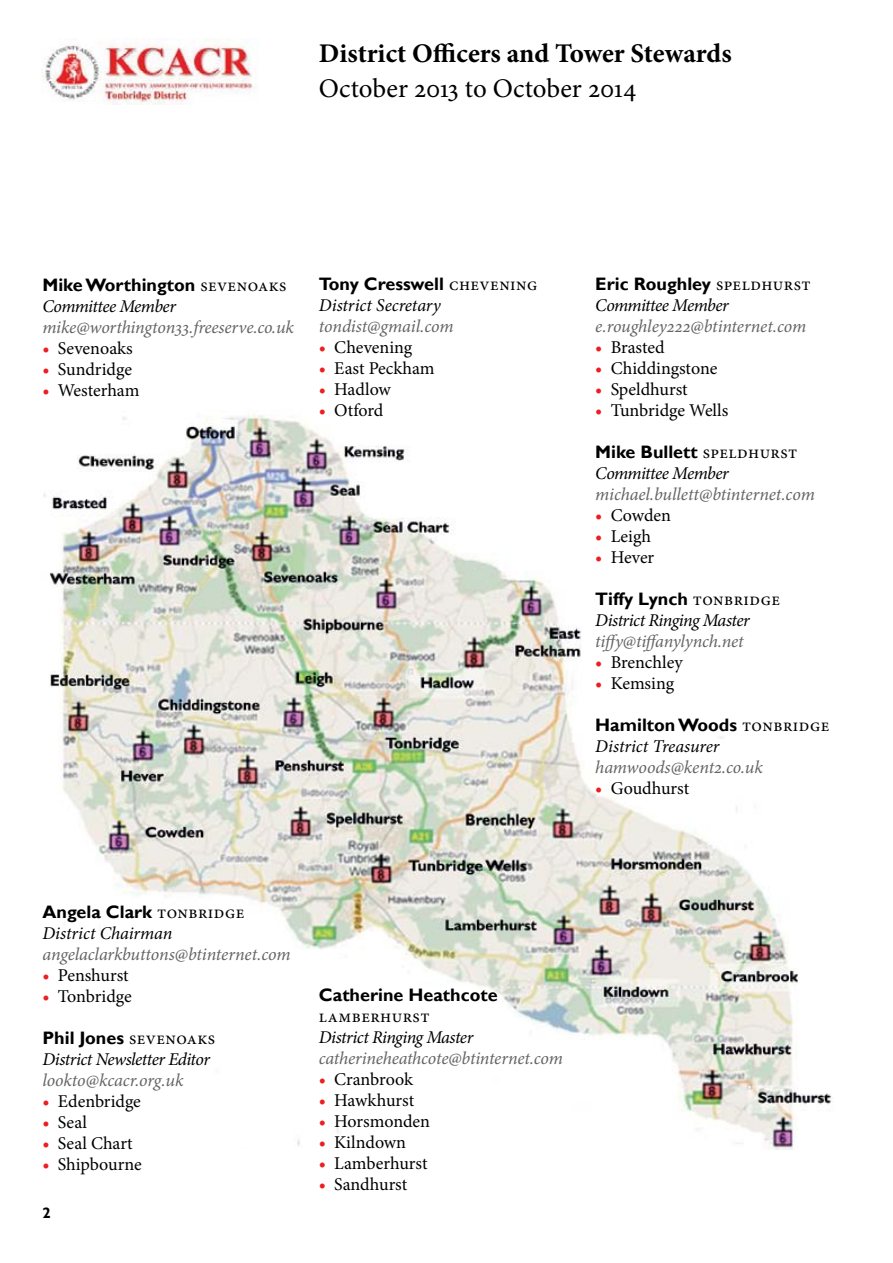
<style>
.page{position:relative;width:893px;height:1263px;background:#fff}
.page>*{position:absolute;margin:0;border:0;box-sizing:border-box;transform-origin:0 0}
.t1{font:700 27px "Minion Pro";color:#000}
.t2{font:27px "Minion Pro";color:#000}
.t3{font:18px "Minion Pro";letter-spacing:.005em;color:#000}
.t4{font:italic 18px "Minion Pro";letter-spacing:-.01em;color:#636466}
.t5{font:700 18px "Gill Sans";color:#000}
.t6{font:italic 18px "Minion Pro";letter-spacing:-.025em;color:#000}
.t7{font:italic 18px "Minion Pro";letter-spacing:-.005em;color:#000}
.t8{font:18px "Minion Pro";letter-spacing:.025em;color:#000}
.t9{font:700 15px "Gill Sans";color:#000}
.s1{font-family:"Minion Pro";font-weight:400}
.s2{font-weight:700;color:#ed1d24}
</style>
<div class="page">
<img style="left:43px;top:414px;width:789px;height:735px">
<img style="left:42px;top:38px;width:213px;height:66px">
<h1 class="t1" style="left:319px;top:35px;width:414px">District Officers and Tower Stewards</h1>
<h1 class="t2" style="left:319px;top:70px;width:319px">October 2013 to October 2014</h1>
<p class="t5" style="left:43px;top:274px;width:246px">Mike Worthington <span class="s1">sevenoaks</span></p>
<p class="t6" style="left:43px;top:294px;width:135px">Committee Member</p>
<p class="t4" style="left:43px;top:315px;width:253px">mike@worthington33.freeserve.co.uk</p>
<p class="t3" style="left:43px;top:336px;width:92px"><span class="s2">•</span> Sevenoaks</p>
<p class="t3" style="left:43px;top:357px;width:91px"><span class="s2">•</span> Sundridge</p>
<p class="t3" style="left:43px;top:378px;width:98px"><span class="s2">•</span> Westerham</p>
<p class="t5" style="left:319px;top:273px;width:220px">Tony Cresswell <span class="s1">chevening</span></p>
<p class="t7" style="left:319px;top:292px;width:123px">District Secretary</p>
<p class="t4" style="left:319px;top:313px;width:136px">tondist@gmail.com</p>
<p class="t3" style="left:319px;top:335px;width:95px"><span class="s2">•</span> Chevening</p>
<p class="t3" style="left:319px;top:356px;width:117px"><span class="s2">•</span> East Peckham</p>
<p class="t3" style="left:319px;top:377px;width:73px"><span class="s2">•</span> Hadlow</p>
<p class="t3" style="left:319px;top:398px;width:66px"><span class="s2">•</span> Otford</p>
<p class="t5" style="left:595px;top:273px;width:217px">Eric Roughley <span class="s1">speldhurst</span></p>
<p class="t6" style="left:595px;top:292px;width:135px">Committee Member</p>
<p class="t4" style="left:595px;top:313px;width:212px">e.roughley222@btinternet.com</p>
<p class="t3" style="left:595px;top:335px;width:71px"><span class="s2">•</span> Brasted</p>
<p class="t3" style="left:595px;top:356px;width:124px"><span class="s2">•</span> Chiddingstone</p>
<p class="t3" style="left:595px;top:377px;width:94px"><span class="s2">•</span> Speldhurst</p>
<p class="t3" style="left:595px;top:398px;width:135px"><span class="s2">•</span> Tunbridge Wells</p>
<p class="t5" style="left:595px;top:441px;width:204px">Mike Bullett <span class="s1">speldhurst</span></p>
<p class="t6" style="left:595px;top:461px;width:135px">Committee Member</p>
<p class="t4" style="left:595px;top:482px;width:221px">michael.bullett@btinternet.com</p>
<p class="t3" style="left:595px;top:503px;width:77px"><span class="s2">•</span> Cowden</p>
<p class="t3" style="left:595px;top:524px;width:57px"><span class="s2">•</span> Leigh</p>
<p class="t3" style="left:595px;top:545px;width:61px"><span class="s2">•</span> Hever</p>
<p class="t5" style="left:595px;top:588px;width:186px">Tiffy Lynch <span class="s1">tonbridge</span></p>
<p class="t6" style="left:595px;top:608px;width:156px">District Ringing Master</p>
<p class="t4" style="left:595px;top:629px;width:150px">tiffy@tiffanylynch.net</p>
<p class="t3" style="left:595px;top:650px;width:89px"><span class="s2">•</span> Brenchley</p>
<p class="t3" style="left:595px;top:671px;width:80px"><span class="s2">•</span> Kemsing</p>
<p class="t5" style="left:595px;top:714px;width:235px">Hamilton Woods <span class="s1">tonbridge</span></p>
<p class="t7" style="left:595px;top:734px;width:126px">District Treasurer</p>
<p class="t4" style="left:595px;top:755px;width:169px">hamwoods@kent2.co.uk</p>
<p class="t3" style="left:595px;top:776px;width:95px"><span class="s2">•</span> Goudhurst</p>
<p class="t5" style="left:43px;top:901px;width:203px">Angela Clark <span class="s1">tonbridge</span></p>
<p class="t7" style="left:43px;top:921px;width:131px">District Chairman</p>
<p class="t4" style="left:43px;top:942px;width:250px">angelaclarkbuttons@btinternet.com</p>
<p class="t3" style="left:43px;top:963px;width:88px"><span class="s2">•</span> Penshurst</p>
<p class="t3" style="left:43px;top:984px;width:91px"><span class="s2">•</span> Tonbridge</p>
<p class="t5" style="left:43px;top:1027px;width:174px">Phil Jones <span class="s1">sevenoaks</span></p>
<p class="t6" style="left:43px;top:1047px;width:169px">District Newsletter Editor</p>
<p class="t4" style="left:43px;top:1068px;width:143px">lookto@kcacr.org.uk</p>
<p class="t3" style="left:43px;top:1089px;width:100px"><span class="s2">•</span> Edenbridge</p>
<p class="t3" style="left:43px;top:1110px;width:46px"><span class="s2">•</span> Seal</p>
<p class="t3" style="left:43px;top:1131px;width:92px"><span class="s2">•</span> Seal Chart</p>
<p class="t3" style="left:43px;top:1152px;width:101px"><span class="s2">•</span> Shipbourne</p>
<p class="t9" style="left:43px;top:1204px;width:10px">2</p>
<p class="t5" style="left:319px;top:984px;width:180px">Catherine Heathcote</p>
<p class="t8" style="left:319px;top:1004px;width:112px">lamberhurst</p>
<p class="t6" style="left:319px;top:1025px;width:156px">District Ringing Master</p>
<p class="t4" style="left:319px;top:1046px;width:246px">catherineheathcote@btinternet.com</p>
<p class="t3" style="left:319px;top:1067px;width:96px"><span class="s2">•</span> Cranbrook</p>
<p class="t3" style="left:319px;top:1088px;width:97px"><span class="s2">•</span> Hawkhurst</p>
<p class="t3" style="left:319px;top:1109px;width:113px"><span class="s2">•</span> Horsmonden</p>
<p class="t3" style="left:319px;top:1130px;width:89px"><span class="s2">•</span> Kilndown</p>
<p class="t3" style="left:319px;top:1151px;width:110px"><span class="s2">•</span> Lamberhurst</p>
<p class="t3" style="left:319px;top:1172px;width:90px"><span class="s2">•</span> Sandhurst</p>
</div>
